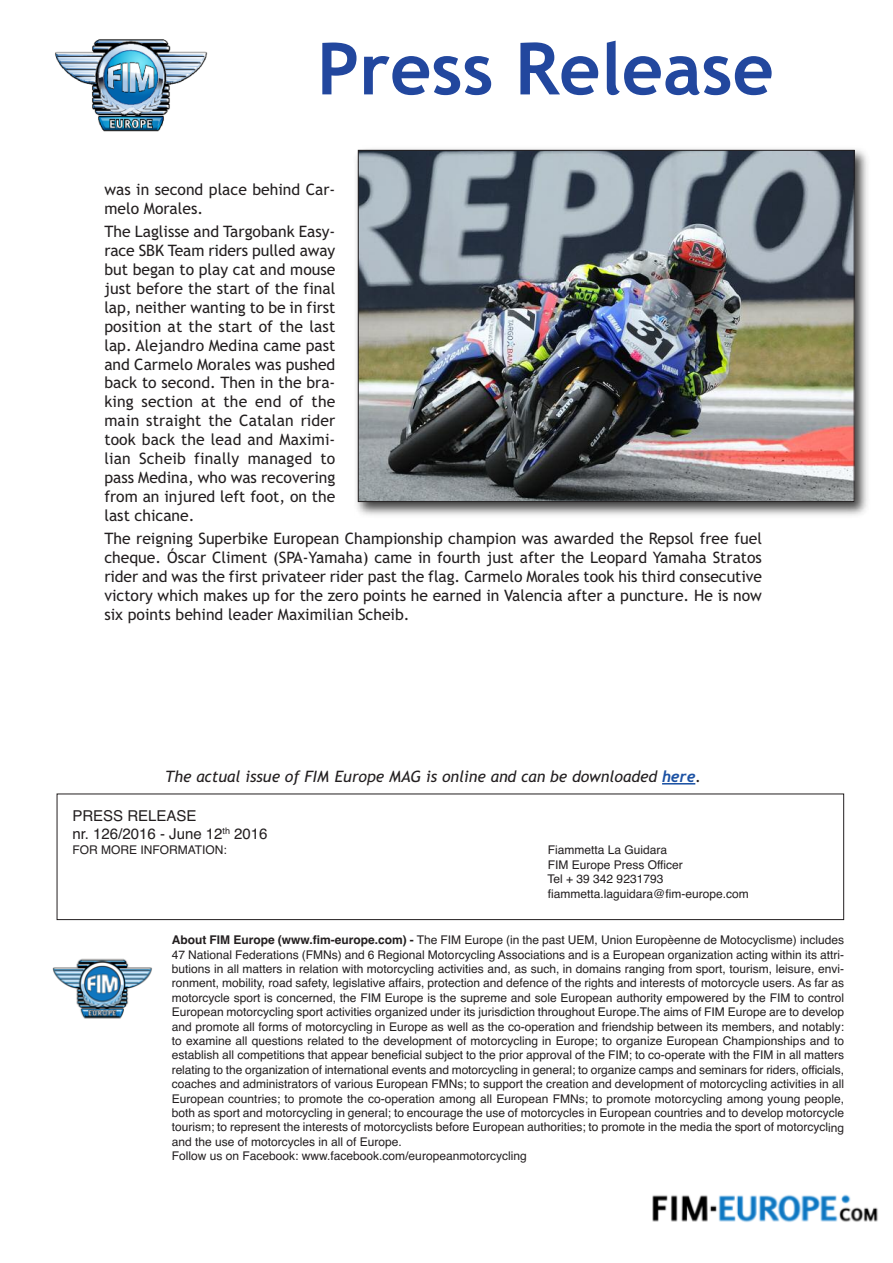
<style>
.page{position:relative;width:893px;height:1263px;background:#fff}
.page>*{position:absolute;margin:0;border:0;box-sizing:border-box;transform-origin:0 0}
.t1{font:700 72px "Trebuchet MS";color:#22479e}
.t2{font:15.75px/18.9px "Trebuchet MS";color:#231f20;text-align:justify}
.t3{font:italic 15.75px "Trebuchet MS";color:#231f20}
.t4{font:15px/18px "Helvetica";color:#231f20}
.t5{font:12px/14.4px "Helvetica";color:#231f20}
.s1{font-family:"Trebuchet";font-weight:700;color:#1c52a4}
.s2{font-weight:700}
</style>
<div class="page">
<img style="left:55px;top:39px;width:153px;height:93px">
<img style="left:652px;top:1194px;width:226px;height:28px">
<hr style="left:662px;top:783px;width:33px;height:1px;background:#1c52a4">
<img style="left:52px;top:958px;width:100px;height:61px">
<div style="left:57px;top:793px;width:787px;height:127px;border:1px solid #231f20"></div>
<img style="left:356px;top:149px;width:512px;height:367px">
<img style="left:360px;top:152px;width:492px;height:348px">
<h1 class="t1" style="left:317px;top:27px;width:458px">Press Release</h1>
<h2 class="t2" style="left:104px;top:180px;width:233px">was in second place behind Car&shy;melo Morales.</h2>
<p class="t2" style="left:104px;top:222px;width:233px">The Laglisse and Targobank Easy&shy;race SBK Team riders pulled away but began to play cat and mouse just before the start of the final lap, neither wanting to be in first position at the start of the last lap. Alejandro Medina came past and Carmelo Morales was pushed back to second. Then in the bra&shy;king section at the end of the main straight the Catalan rider took back the lead and Maximi&shy;lian Scheib finally managed to pass Medina, who was recovering from an injured left foot, on the last chicane.</p>
<p class="t2" style="left:104px;top:529px;width:659px">The reigning Superbike European Championship champion was awarded the Repsol free fuel cheque. Óscar Climent (SPA-Yamaha) came in fourth just after the Leopard Yamaha Stratos rider and was the first privateer rider past the flag. Carmelo Morales took his third consecutive victory which makes up for the zero points he earned in Valencia after a puncture. He is now six points behind leader Maximilian Scheib.</p>
<h2 class="t3" style="left:165px;top:767px;width:537px">The actual issue of FIM Europe MAG is online and can be downloaded <span class="s1">here</span>.</h2>
<p class="t4" style="left:72px;top:806px;width:197px">PRESS RELEASE<br>nr. 126/2016 - June 12<sup>th</sup> 2016</p>
<p class="t5" style="left:72px;top:843px;width:156px">FOR MORE INFORMATION:</p>
<p class="t5" style="left:548px;top:843px;width:203px">Fiammetta La Guidara<br>FIM Europe Press Officer<br>Tel + 39 342 9231793 fiammetta.laguidara@fim-europe.com</p>
<p class="t5" style="left:172px;top:933px;width:674px"><span class="s2">About FIM Europe (www.fim-europe.com) -</span> The FIM Europe (in the past UEM, Union Europèenne de Motocyclisme) includes 47 National Federations (FMNs) and 6 Regional Motorcycling Associations and is a European organization acting within its attri&shy;butions in all matters in relation with motorcycling activities and, as such, in domains ranging from sport, tourism, leisure, envi&shy;ronment, mobility, road safety, legislative affairs, protection and defence of the rights and interests of motorcycle users. As far as motorcycle sport is concerned, the FIM Europe is the supreme and sole European authority empowered by the FIM to control European motorcycling sport activities organized under its jurisdiction throughout Europe.The aims of FIM Europe are to develop and promote all forms of motorcycling in Europe as well as the co-operation and friendship between its members, and notably: to examine all questions related to the development of motorcycling in Europe; to organize European Championships and to establish all competitions that appear beneficial subject to the prior approval of the FIM; to co-operate with the FIM in all matters relating to the organization of international events and motorcycling in general; to organize camps and seminars for riders, officials, coaches and administrators of various European FMNs; to support the creation and development of motorcycling activities in all European countries; to promote the co-operation among all European FMNs; to promote motorcycling among young people, both as sport and motorcycling in general; to encourage the use of motorcycles in European countries and to develop motorcycle tourism; to represent the interests of motorcyclists before European authorities; to promote in the media the sport of motorcycling and the use of motorcycles in all of Europe.<br>Follow us on Facebook: www.facebook.com/europeanmotorcycling</p>
</div>
